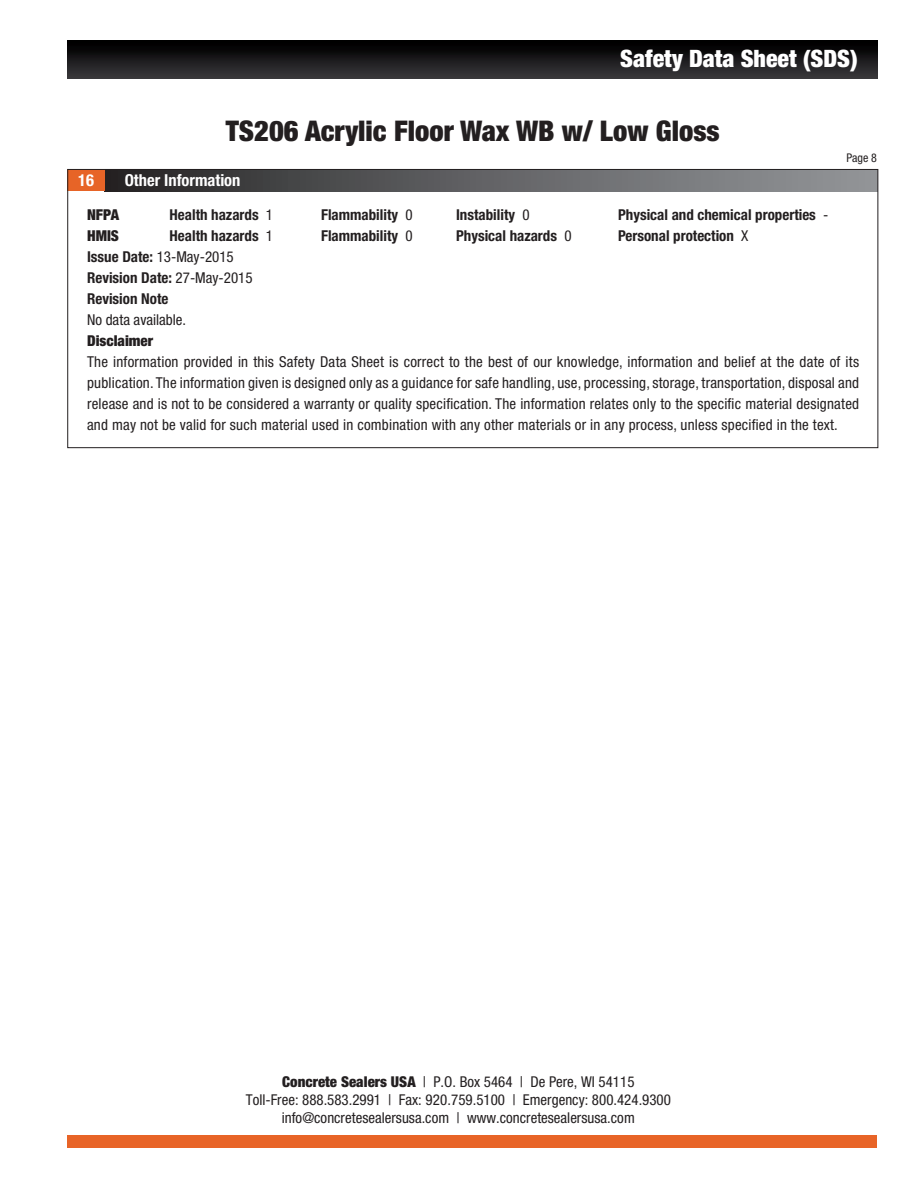
<style>
.page{position:relative;width:918px;height:1188px;background:#fff}
.page>*{position:absolute;margin:0;border:0;box-sizing:border-box;transform-origin:0 0}
.t1{font:900 condensed 28.5px "Helvetica Neue LT Std";color:#231f20}
.t2{font:900 condensed 24px "Helvetica Neue LT Std";color:#fff}
.t3{font:700 condensed 16.5px "Helvetica Neue LT Std";color:#fff}
.t4{font:condensed 15px/21px "Helvetica Neue LT Std";color:#231f20;text-align:center}
.t5{font:700 condensed 15px "Helvetica Neue LT Std";color:#231f20}
.t6{font:900 condensed 15px "Helvetica Neue LT Std";color:#231f20}
.t7{font:condensed 12px "Helvetica Neue LT Std";color:#231f20}
.s1{font-weight:400}
.s2{font-weight:700}
.s3{font-weight:900}
</style>
<div class="page">
<div style="left:67px;top:40px;width:810px;height:38px;background:linear-gradient(to bottom,#000,#373639)"></div>
<div style="left:67px;top:1135px;width:810px;height:12px;background:#e86427"></div>
<div style="left:105px;top:169px;width:773px;height:22px;background:linear-gradient(to right,#292728,#979a9d)"></div>
<div style="left:68px;top:169px;width:37px;height:22px;background:#e76427"></div>
<h2 class="t2" style="left:620px;top:44px;width:239px">Safety Data Sheet (SDS)</h2>
<h1 class="t1" style="left:226px;top:113px;width:496px">TS206 Acrylic Floor Wax WB w/ Low Gloss</h1>
<p class="t7" style="left:847px;top:151px;width:32px">Page 8</p>
<p class="t3" style="left:78px;top:170px;width:17px">16</p>
<p class="t3" style="left:125px;top:170px;width:117px">Other Information</p>
<p class="t6" style="left:87px;top:205px;width:33px">NFPA</p>
<p class="t5" style="left:170px;top:205px;width:105px">Health hazards <span class="s1">1</span></p>
<p class="t5" style="left:321px;top:205px;width:93px">Flammability <span class="s1">0</span></p>
<p class="t5" style="left:456px;top:205px;width:75px">Instability <span class="s1">0</span></p>
<p class="t5" style="left:618px;top:205px;width:212px">Physical and chemical properties <span class="s1">-</span></p>
<p class="t6" style="left:87px;top:226px;width:33px">HMIS</p>
<p class="t5" style="left:170px;top:226px;width:105px">Health hazards <span class="s1">1</span></p>
<p class="t5" style="left:321px;top:226px;width:93px">Flammability <span class="s1">0</span></p>
<p class="t5" style="left:456px;top:226px;width:117px">Physical hazards <span class="s1">0</span></p>
<p class="t5" style="left:618px;top:226px;width:132px">Personal protection <span class="s1">X</span></p>
<p class="t4" style="left:87px;top:246px;width:148px"><span class="s2">Issue Date:</span> 13-May-2015</p>
<p class="t5" style="left:87px;top:268px;width:167px">Revision Date: <span class="s1">27-May-2015</span></p>
<p class="t5" style="left:87px;top:289px;width:83px">Revision Note</p>
<p class="t4" style="left:87px;top:309px;width:101px">No data available.</p>
<p class="t6" style="left:87px;top:331px;width:68px">Disclaimer</p>
<p class="t4" style="left:87px;top:351px;width:774px;text-align:justify">The information provided in this Safety Data Sheet is correct to the best of our knowledge, information and belief at the date of its publication. The information given is designed only as a guidance for safe handling, use, processing, storage, transportation, disposal and release and is not to be considered a warranty or quality specification. The information relates only to the specific material designated and may not be valid for such material used in combination with any other materials or in any process, unless specified in the text.</p>
<p class="t4" style="left:246px;top:1072px;width:427px;line-height:18px"><span class="s3">Concrete Sealers USA</span> | P.O. Box 5464 | De Pere, WI 54115<br>Toll-Free: 888.583.2991 | Fax: 920.759.5100 | Emergency: 800.424.9300 info@concretesealersusa.com | www.concretesealersusa.com</p>
</div>
